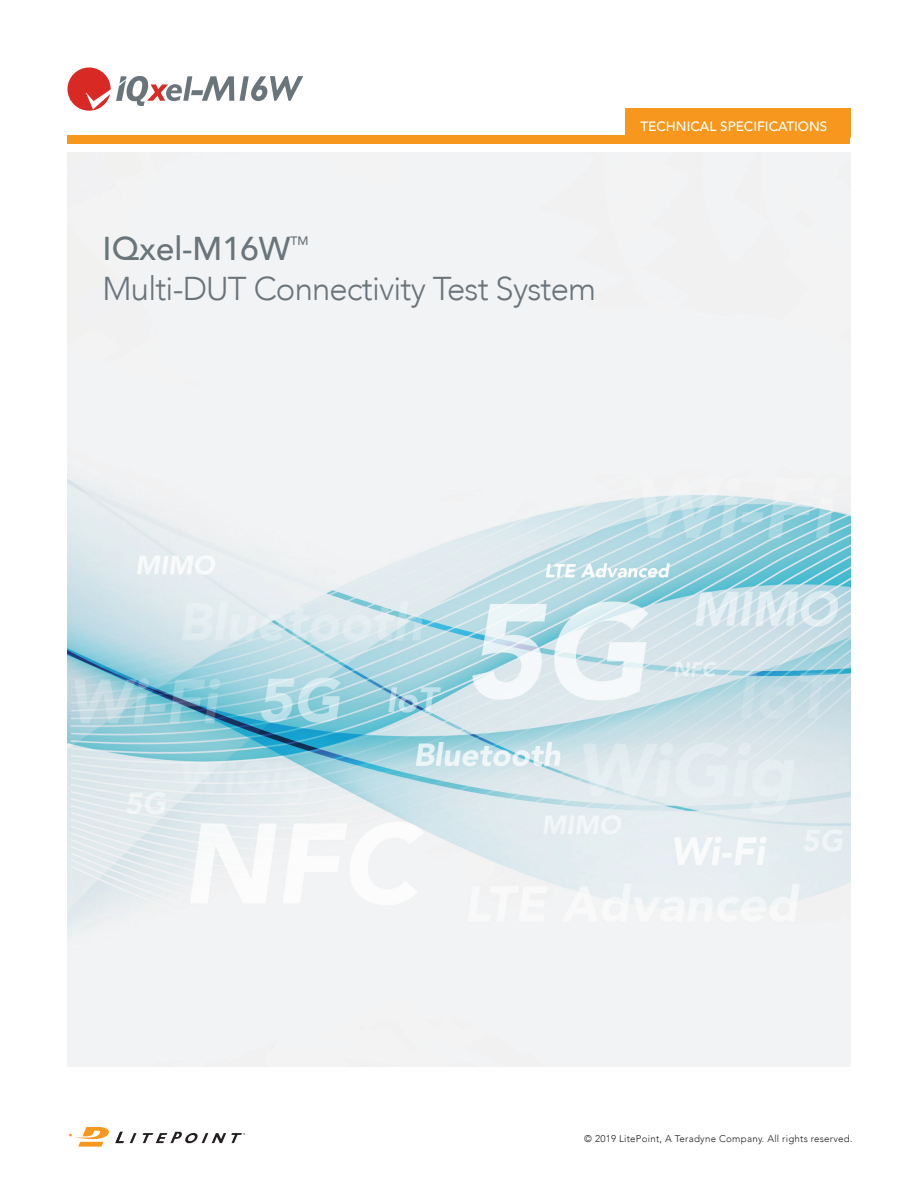
<style>
.page{position:relative;width:918px;height:1188px;background:#fff}
.page>*{position:absolute;margin:0;border:0;box-sizing:border-box;transform-origin:0 0}
.Head_2{font:300 33px "Avenir";letter-spacing:-.025em;color:#6a747b}
.Head_2-2{font:500 33px "Avenir";color:#6a747b}
.Table_C_subhead{font:500 13.5px "Avenir";color:#fff}
.Head_2-3{font:500 12.3px "Avenir";color:#6a747b}
.Folio{font:300 9.75px "Avenir";letter-spacing:.025em;color:#231f20}
</style>
<div class="page">
<img style="left:68px;top:152px;width:782px;height:914px">
<svg style="left:69px;top:1127px;width:55px;height:20px"></svg>
<svg style="left:130px;top:1133px;width:7px;height:10px"></svg>
<svg style="left:143px;top:1132px;width:102px;height:11px"></svg>
<div style="left:68px;top:135px;width:782px;height:8px;background:#f7971d"></div>
<div style="left:625px;top:108px;width:225px;height:30px;background:#f7971d"></div>
<svg style="left:68px;top:67px;width:166px;height:44px"></svg>
<svg style="left:240px;top:76px;width:63px;height:25px"></svg>
<p class="Head_2-2" style="left:103px;top:220px;width:189px">IQxel-M16W</p>
<p class="Head_2-3" style="left:290px;top:230px;width:20px">TM</p>
<p class="Head_2" style="left:103px;top:269px;width:495px">Multi-DUT Connectivity Test System</p>
<p class="Table_C_subhead" style="left:640px;top:115px;width:189px">TECHNICAL SPECIFICATIONS</p>
<p class="Folio" style="left:584px;top:1133px;width:270px">© 2019 LitePoint, A Teradyne Company. All rights reserved.</p>
</div>
